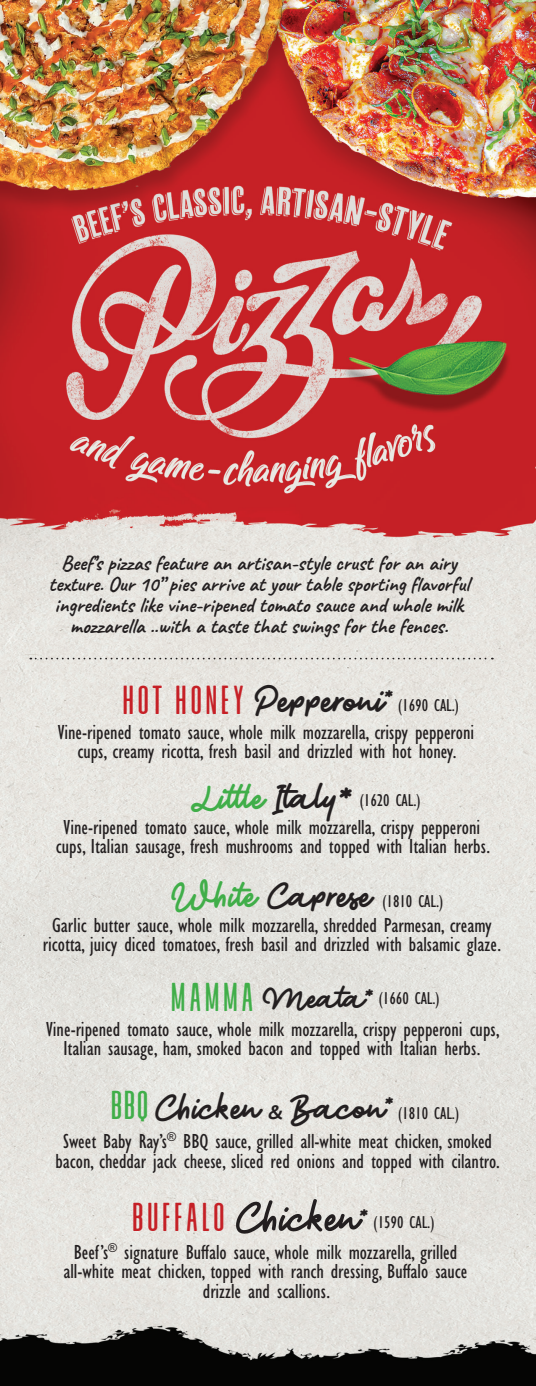
<style>
.page{position:relative;width:536px;height:1386px;background:#fff}
.page>*{position:absolute;margin:0;border:0;box-sizing:border-box;transform-origin:0 0}
.t1{font:43.4px "Brighter DEMO";color:#231f20}
.t2{font:43.4px "Brighter DEMO";color:#40ae49}
.t3{font:40.25px "Alvaro Condensed";letter-spacing:.05em;color:#c52026}
.t4{font:40.25px "Alvaro Condensed";letter-spacing:.05em;color:#40ae49}
.t5{font:condensed 21px/19.2px "Gill Sans";color:#231f20;text-align:center}
.t6{font:700 21px/21px "Caveat";color:#231f20;text-align:center}
.t7{font:condensed 17.68px "Gill Sans";color:#231f20}
.s1{font-family:"Alvaro Condensed";font-stretch:normal;font-size:40.6px;color:#c62026}
.s2{font-family:"Brighter DEMO";font-stretch:normal;font-size:44.98px}
.s3{font-size:44.98px;color:#231f20}
.s4{color:#40ae49}
.s5{font-family:"Brighter DEMO";font-size:38.68px;color:#231f20}
.s6{font-family:"Alvaro Condensed";font-size:40.25px;color:#40ae49}
.s7{font-family:"Amelia Basic Oblicua";font-weight:700;font-size:20.12px}
.s8{font-family:"Gill Sans";font-stretch:condensed;font-size:17.68px}
.s9{font-family:"Brighter DEMO";font-size:51.1px;color:#231f20}
</style>
<div class="page">
<img style="left:0;top:0;width:536px;height:1386px">
<svg style="left:30px;top:658px;width:462px;height:1px"></svg>
<p class="t6" style="left:48px;top:553px;width:422px">Beef’s pizzas feature an artisan-style crust for an airy texture. Our 10” pies arrive at your table sporting flavorful ingredients like vine-ripened tomato sauce and whole milk mozzarella ..with a taste that swings for the fences.</p>
<p class="t7" style="left:122px;top:696px;width:339px"><span class="s1">HOT HONEY</span> <span class="s2">Pepperoni</span><sup>*</sup> (1690 CAL.)</p>
<p class="t5" style="left:58px;top:723px;width:418px">Vine-ripened tomato sauce, whole milk mozzarella, crispy pepperoni cups, creamy ricotta, fresh basil and drizzled with hot honey.</p>
<h1 class="t2" style="left:191px;top:780px;width:163px">Little <span class="s3">Italy*</span></h1>
<p class="t5" style="left:56px;top:818px;width:435px">Vine-ripened tomato sauce, whole milk mozzarella, crispy pepperoni cups, Italian sausage, fresh mushrooms and topped with Italian herbs.</p>
<p class="t7" style="left:359px;top:791px;width:62px">(1620 CAL.)</p>
<h1 class="t1" style="left:171px;top:877px;width:202px"><span class="s4">White</span> Caprese</h1>
<p class="t5" style="left:43px;top:916px;width:459px">Garlic butter sauce, whole milk mozzarella, shredded Parmesan, creamy ricotta, juicy diced tomatoes, fresh basil and drizzled with balsamic glaze.</p>
<p class="t7" style="left:382px;top:891px;width:62px">(1810 CAL.)</p>
<h2 class="t4" style="left:170px;top:984px;width:205px">MAMMA <span class="s5">Meata</span><sup>*</sup></h2>
<p class="t5" style="left:46px;top:1020px;width:455px">Vine-ripened tomato sauce, whole milk mozzarella, crispy pepperoni cups,<br>Italian sausage, ham, smoked bacon and topped with Italian herbs.</p>
<p class="t7" style="left:379px;top:989px;width:62px">(1660 CAL.)</p>
<h1 class="t1" style="left:110px;top:1090px;width:350px"><span class="s6">BBQ</span> Chicken <span class="s7">&amp;</span> Bacon<sup>*</sup> <span class="s8">(1810 CAL.)</span></h1>
<p class="t5" style="left:55px;top:1132px;width:445px">Sweet Baby Ray’s<sup>®</sup> BBQ sauce, grilled all-white meat chicken, smoked bacon, cheddar jack cheese, sliced red onions and topped with cilantro.</p>
<h2 class="t3" style="left:131px;top:1205px;width:238px">BUFFALO <span class="s9">Chicken</span><sup>*</sup></h2>
<p class="t5" style="left:63px;top:1243px;width:405px">Beef’s<sup>®</sup> signature Buffalo sauce, whole milk mozzarella, grilled all-white meat chicken, topped with ranch dressing, Buffalo sauce drizzle and scallions.</p>
<p class="t7" style="left:373px;top:1213px;width:62px">(1590 CAL.)</p>
</div>
